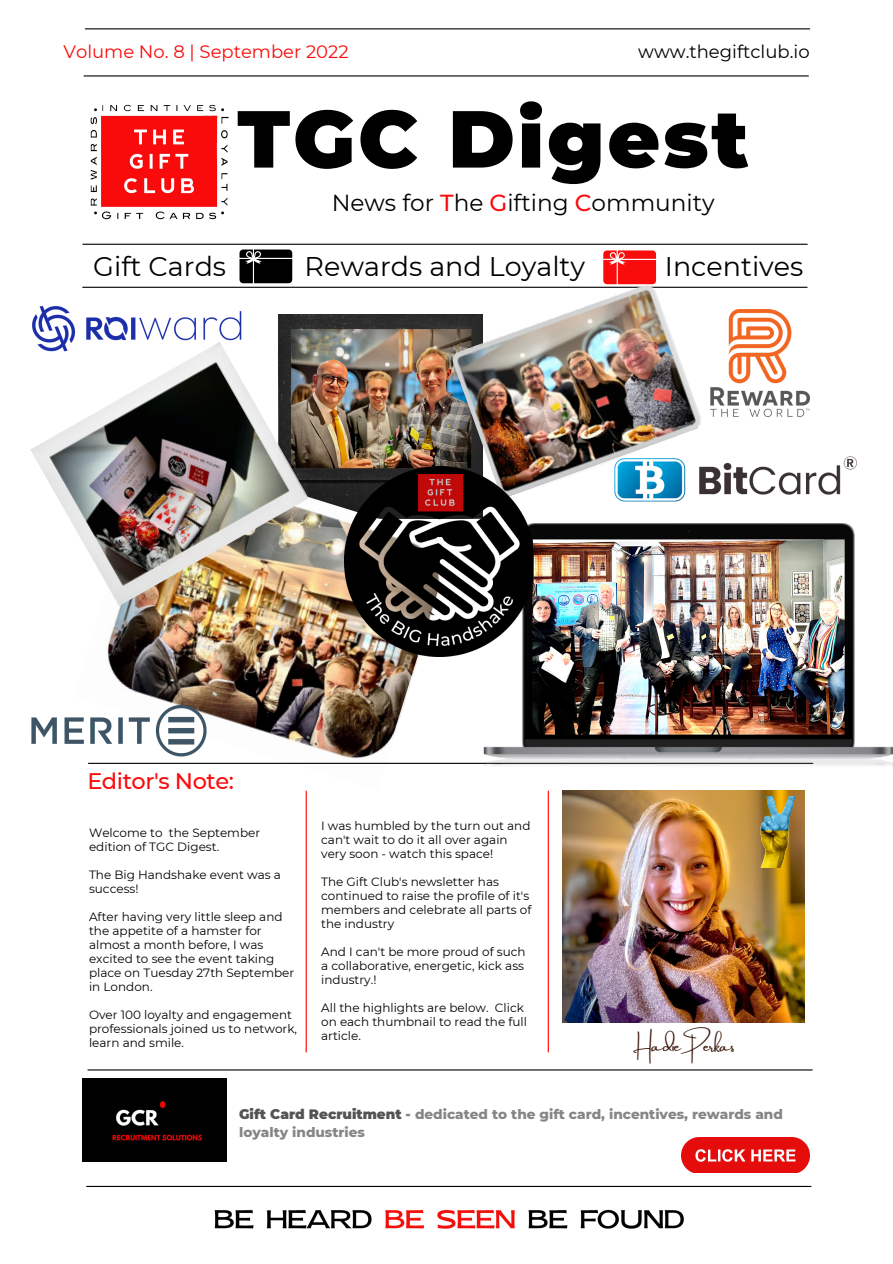
<style>
.page{position:relative;width:893px;height:1264px;background:#fff}
.page>*{position:absolute;margin:0;border:0;box-sizing:border-box;transform-origin:0 0}
.t1{font:900 80.55px "Montserrat";letter-spacing:.035em;color:#000}
.t2{font:27px "Montserrat";color:#000}
.t3{font:23.1px "Montserrat";color:#000}
.t4{font:500 22.5px "Montserrat";letter-spacing:-.02em;color:#f90c0c}
.t5{font:18px "Montserrat";color:#f90c0c}
.t6{font:18px "Montserrat";color:#000}
.t7{font:16.35px "Amsterdam Two";letter-spacing:-.02em;color:#3c1a0c}
.t8{font:800 13.65px/18px "Montserrat";color:#4b4b4b}
.t9{font:12px/14px "Montserrat";color:#000}
.s1{font-weight:500;color:#f90c0c}
.s2{font-weight:900;color:#000}
.s3{font-weight:900}
</style>
<div class="page">
<hr style="left:83px;top:244px;width:724px;height:1px;background:#000">
<hr style="left:84px;top:75px;width:724px;height:1px;background:#000">
<hr style="left:83px;top:287px;width:724px;height:1px;background:#000">
<img style="left:279px;top:315px;width:171px;height:133px">
<img style="left:107px;top:448px;width:346px;height:311px">
<img style="left:30px;top:342px;width:279px;height:264px">
<hr style="left:88px;top:762px;width:724px;height:2px;background:#000">
<hr style="left:85px;top:28px;width:724px;height:1px;background:#000">
<hr style="left:305px;top:791px;width:2px;height:261px;background:#f00">
<hr style="left:547px;top:791px;width:2px;height:261px;background:#f00">
<hr style="left:88px;top:1069px;width:724px;height:1px;background:#000">
<img style="left:214px;top:1209px;width:470px;height:20px">
<img style="left:90px;top:104px;width:139px;height:116px">
<hr style="left:87px;top:1185px;width:723px;height:1px;background:#000">
<img style="left:562px;top:790px;width:242px;height:232px">
<svg style="left:239px;top:249px;width:53px;height:34px;background:#1f1f1f"></svg>
<svg style="left:603px;top:250px;width:53px;height:32px;background:#f92a2a"></svg>
<img style="left:758px;top:796px;width:37px;height:71px">
<img style="left:681px;top:1137px;width:128px;height:35px">
<img style="left:477px;top:523px;width:415px;height:243px">
<img style="left:450px;top:282px;width:254px;height:206px">
<img style="left:344px;top:466px;width:189px;height:190px">
<img style="left:31px;top:704px;width:177px;height:54px">
<img style="left:710px;top:310px;width:99px;height:107px">
<img style="left:30px;top:306px;width:216px;height:50px">
<img style="left:82px;top:1078px;width:144px;height:83px">
<img style="left:609px;top:452px;width:248px;height:50px">
<h3 class="t5" style="left:63px;top:41px;width:286px">Volume No. 8 | September 2022</h3>
<h3 class="t6" style="left:638px;top:41px;width:173px">www.thegiftclub.io</h3>
<h1 class="t1" style="left:237px;top:90px;width:513px">TGC Digest</h1>
<h3 class="t3" style="left:331px;top:189px;width:384px">News for <span class="s1">T</span>he <span class="s1">G</span>ifting <span class="s1">C</span>ommunity</h3>
<h2 class="t2" style="left:93px;top:250px;width:134px">Gift Cards</h2>
<h2 class="t2" style="left:304px;top:250px;width:282px">Rewards and Loyalty</h2>
<h2 class="t2" style="left:664px;top:250px;width:140px">Incentives</h2>
<h3 class="t4" style="left:87px;top:767px;width:148px">Editor's Note:</h3>
<p class="t9" style="left:89px;top:825px;width:173px">Welcome to the September edition of TGC Digest.</p>
<p class="t9" style="left:89px;top:867px;width:193px">The Big Handshake event was a success!</p>
<p class="t9" style="left:89px;top:909px;width:207px">After having very little sleep and the appetite of a hamster for almost a month before, I was excited to see the event taking place on Tuesday 27th September in London.</p>
<p class="t9" style="left:89px;top:1007px;width:209px">Over 100 loyalty and engagement professionals joined us to network, learn and smile.</p>
<p class="t9" style="left:321px;top:819px;width:211px">I was humbled by the turn out and can't wait to do it all over again very soon - watch this space!</p>
<p class="t9" style="left:321px;top:875px;width:212px">The Gift Club's newsletter has continued to raise the profile of it's members and celebrate all parts of the industry</p>
<p class="t9" style="left:321px;top:944px;width:206px">And I can't be more proud of such a collaborative, energetic, kick ass industry.!</p>
<p class="t9" style="left:321px;top:1000px;width:207px">All the highlights are below. Click on each thumbnail to read the full article.</p>
<h3 class="t7" style="left:633px;top:1036px;width:103px">Hadie Perkas</h3>
<p class="t8" style="left:239px;top:1105px;width:545px"><span class="s2">Gift Card Recruitment</span> <span class="s3">-</span> dedicated to the gift card, incentives, rewards and loyalty industries</p>
</div>
